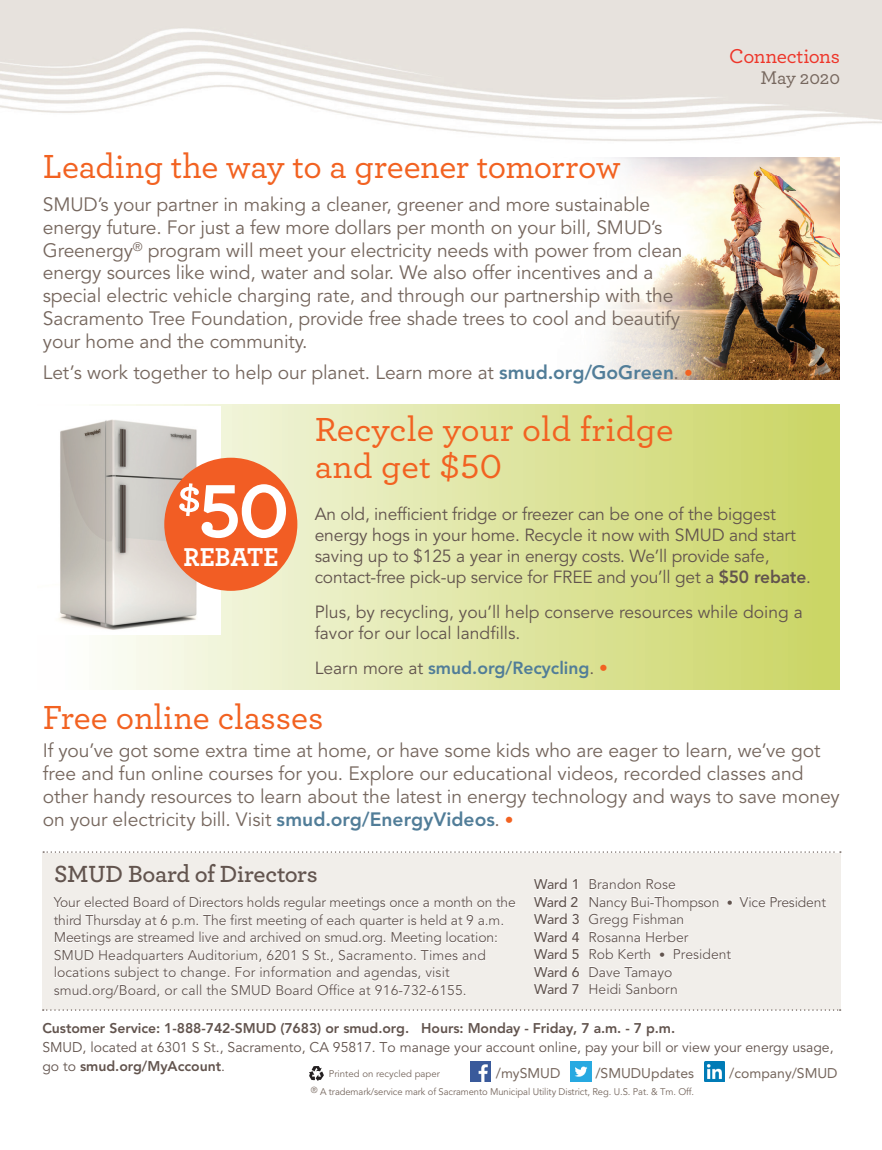
<style>
.page{position:relative;width:882px;height:1150px;background:#fff}
.page>*{position:absolute;margin:0;border:0;box-sizing:border-box;transform-origin:0 0}
.t1{font:35px/36.8px "Archer Medium LF";letter-spacing:-.005em;color:#f26221}
.t2{font:500 35px "Archer";color:#f26221}
.t3{font:700 27.12px "Archer";color:#fff}
.t4{font:600 24.5px "Archer";letter-spacing:-.015em;color:#62544e}
.t5{font:500 21px "Archer";letter-spacing:-.02em;color:#ee3529}
.t6{font:19.25px/22.8px "Avenir LT Std";letter-spacing:-.005em;color:#76675e}
.t7{font:500 19.25px "Archer";letter-spacing:-.005em;color:#76675e}
.t8{font:17.5px/21px "Avenir LT Std";letter-spacing:-.01em;color:#62544e}
.t9{font:800 17.5px "Avenir LT Std";color:#517d98}
.t10{font:14px/17.5px "Avenir LT Std";color:#62544e}
.t11{font:800 14px "Avenir LT Std";letter-spacing:-.005em;color:#62544e}
.t12{font:14px "Avenir LT Std";color:#76675e}
.t13{font:9.62px "Avenir LT Std";letter-spacing:-.01em;color:#76675e}
.s1{font-weight:800;color:#517d98}
.s2{font-size:17.5px;color:#f26221}
.s3{font-weight:800}
.s4{font-weight:400;color:#62544e}
.s5{font-weight:400;color:#f26221}
.s6{font-weight:500}
.s7{font-size:12.25px}
</style>
<div class="page">
<img style="left:592px;top:158px;width:248px;height:221px">
<img style="left:309px;top:1067px;width:15px;height:14px">
<div style="left:42px;top:853px;width:798px;height:156px;background:#f1eeea"></div>
<svg style="left:43px;top:851px;width:798px;height:2px"></svg>
<svg style="left:43px;top:1009px;width:798px;height:2px"></svg>
<svg style="left:740px;top:896px;width:86px;height:11px"></svg>
<svg style="left:589px;top:878px;width:143px;height:82px"></svg>
<svg style="left:534px;top:878px;width:46px;height:117px"></svg>
<svg style="left:589px;top:966px;width:88px;height:29px"></svg>
<svg style="left:53px;top:896px;width:463px;height:103px"></svg>
<img style="left:470px;top:1061px;width:21px;height:21px">
<img style="left:571px;top:1061px;width:20px;height:21px">
<img style="left:704px;top:1061px;width:21px;height:21px">
<div style="left:38px;top:404px;width:802px;height:285px;background:linear-gradient(to right,#feffff,#cad461)"></div>
<img style="left:38px;top:406px;width:183px;height:229px">
<div style="left:164px;top:458px;width:133px;height:133px;background:#f25d24;border-radius:50%"></div>
<svg style="left:179px;top:483px;width:107px;height:55px"></svg>
<p class="t5" style="left:729px;top:43px;width:112px">Connections</p>
<p class="t7" style="left:760px;top:66px;width:81px">May 2020</p>
<h1 class="t1" style="left:43px;top:147px;width:579px">Leading the way to a greener tomorrow</h1>
<p class="t6" style="left:43px;top:194px;width:641px">SMUD’s your partner in making a cleaner, greener and more sustainable energy future. For just a few more dollars per month on your bill, SMUD’s Greenergy<sup>®</sup> program will meet your electricity needs with power from clean energy sources like wind, water and solar. We also offer incentives and a special electric vehicle charging rate, and through our partnership with the Sacramento Tree Foundation, provide free shade trees to cool and beautify your home and the community.</p>
<p class="t6" style="left:43px;top:362px;width:652px">Let’s work together to help our planet. Learn more at <span class="s1">smud.org/GoGreen</span>. <span class="s2">•</span></p>
<h1 class="t1" style="left:315px;top:410px;width:360px">Recycle your old fridge and get $50</h1>
<p class="t8" style="left:315px;top:504px;width:498px">An old, inefficient fridge or freezer can be one of the biggest energy hogs in your home. Recycle it now with SMUD and start saving up to $125 a year in energy costs. We’ll provide safe, contact-free pick-up service for FREE and you’ll get a <span class="s3">$50 rebate</span>.</p>
<p class="t8" style="left:315px;top:602px;width:490px">Plus, by recycling, you’ll help conserve resources while doing a favor for our local landfills.</p>
<p class="t9" style="left:315px;top:658px;width:295px"><span class="s4">Learn more at</span> smud.org/Recycling<span class="s4">.</span> <span class="s5">•</span></p>
<h2 class="t3" style="left:183px;top:539px;width:97px">REBATE</h2>
<h1 class="t2" style="left:43px;top:695px;width:282px">Free online classes</h1>
<p class="t6" style="left:43px;top:739px;width:798px">If you’ve got some extra time at home, or have some kids who are eager to learn, we’ve got free and fun online courses for you. Explore our educational videos, recorded classes and other handy resources to learn about the latest in energy technology and ways to save money on your electricity bill. Visit <span class="s1">smud.org/EnergyVideos</span>. <span class="s2">•</span></p>
<p class="t4" style="left:54px;top:859px;width:265px">SMUD Board of Directors</p>
<p class="t10" style="left:54px;top:894px;width:464px">Your elected Board of Directors holds regular meetings once a month on the third Thursday at 6 p.m. The first meeting of each quarter is held at 9 a.m.<br>Meetings are streamed live and archived on smud.org. Meeting location:<br>SMUD Headquarters Auditorium, 6201 S St., Sacramento. Times and locations subject to change. For information and agendas, visit smud.org/Board, or call the SMUD Board Office at 916-732-6155.</p>
<p class="t10" style="left:534px;top:876px;width:293px"><span class="s6">Ward 1</span> Brandon Rose<br><span class="s6">Ward 2</span> Nancy Bui-Thompson <span class="s7">•</span> Vice President<br><span class="s6">Ward 3</span> Gregg Fishman<br><span class="s6">Ward 4</span> Rosanna Herber<br><span class="s6">Ward 5</span> Rob Kerth <span class="s7">•</span> President<br><span class="s6">Ward 6</span> Dave Tamayo<br><span class="s6">Ward 7</span> Heidi Sanborn</p>
<p class="t11" style="left:42px;top:1020px;width:634px">Customer Service: 1-888-742-SMUD (7683) or smud.org. Hours: Monday - Friday, 7 a.m. - 7 p.m.</p>
<p class="t10" style="left:42px;top:1038px;width:793px;line-height:19.2px">SMUD, located at 6301 S St., Sacramento, CA 95817. To manage your account online, pay your bill or view your energy usage, go to <span class="s3">smud.org/MyAccount</span>.</p>
<p class="t12" style="left:496px;top:1065px;width:66px">/mySMUD</p>
<p class="t12" style="left:595px;top:1065px;width:100px">/SMUDUpdates</p>
<p class="t12" style="left:729px;top:1065px;width:110px">/company/SMUD</p>
<p class="t13" style="left:311px;top:1085px;width:385px"><sup>®</sup> A trademark/service mark of Sacramento Municipal Utility District, Reg. U.S. Pat. &amp; Tm. Off.</p>
<p class="t13" style="left:329px;top:1068px;width:113px">Printed on recycled paper</p>
</div>
